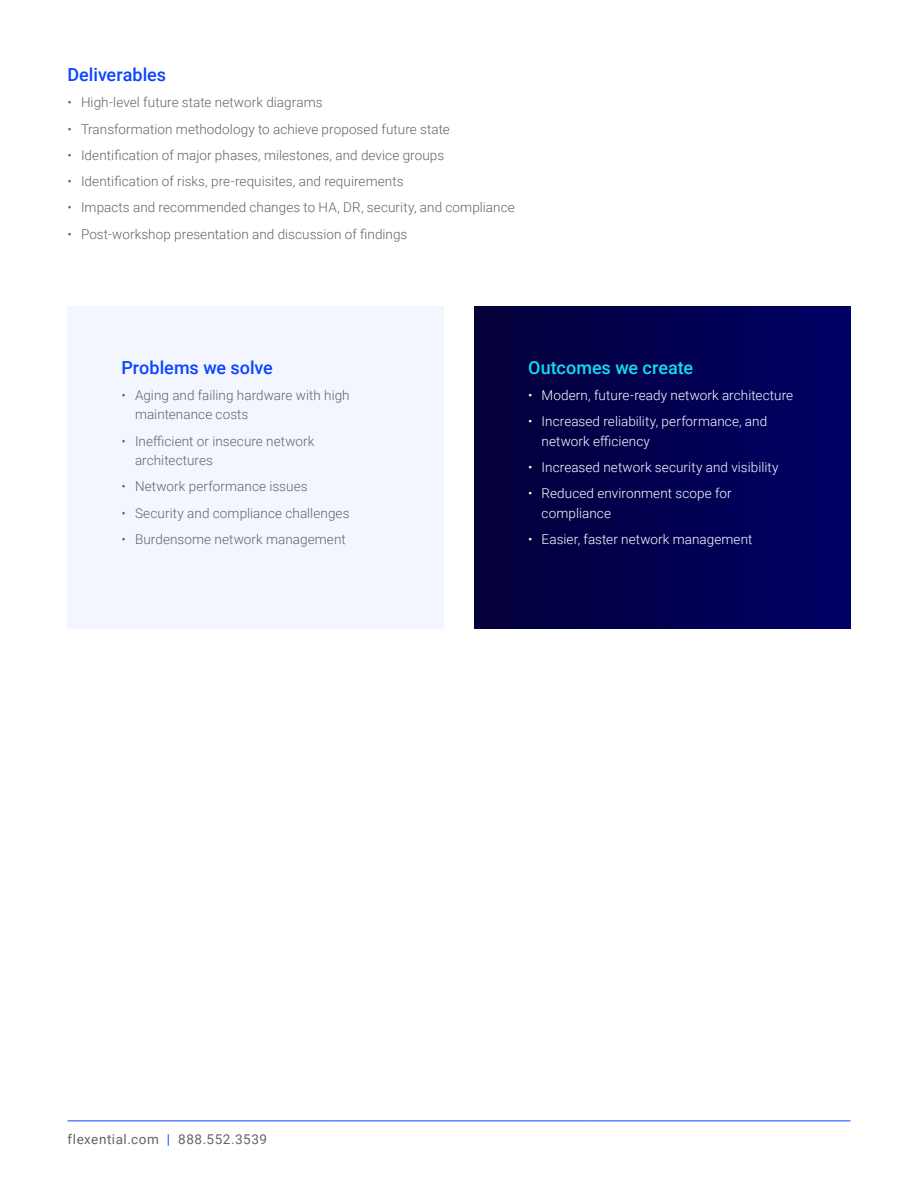
<style>
.page{position:relative;width:918px;height:1188px;background:#fff}
.page>*{position:absolute;margin:0;border:0;box-sizing:border-box;transform-origin:0 0}
.t1{font:500 18px "Roboto";color:#0c44ff}
.t2{font:500 18px "Roboto";color:#10dcf0}
.t3{font:300 13.5px/19.5px "Roboto";letter-spacing:.005em;color:#636466}
.t4{font:300 13.5px/19.5px "Roboto";letter-spacing:.005em;color:#fff}
.t5{font:13.5px "Roboto";letter-spacing:.04em;color:#636466}
.s1{color:#0c44ff}
</style>
<div class="page">
<hr style="left:585px;top:1120px;width:266px;height:1px;background:#0c44ff">
<hr style="left:333px;top:1120px;width:252px;height:1px;background:#0c44ff">
<hr style="left:68px;top:1120px;width:265px;height:1px;background:#0c44ff">
<div style="left:474px;top:306px;width:376px;height:323px;background:linear-gradient(to right,#030039,#000065)"></div>
<div style="left:68px;top:306px;width:376px;height:323px;background:#f3f6ff"></div>
<p class="t1" style="left:68px;top:62px;width:100px">Deliverables</p>
<p class="t3" style="left:68px;top:92px;width:257px">• High-level future state network diagrams</p>
<p class="t3" style="left:68px;top:118px;width:384px">• Transformation methodology to achieve proposed future state</p>
<p class="t3" style="left:68px;top:145px;width:378px">• Identification of major phases, milestones, and device groups</p>
<p class="t3" style="left:68px;top:171px;width:338px">• Identification of risks, pre-requisites, and requirements</p>
<p class="t3" style="left:68px;top:197px;width:449px">• Impacts and recommended changes to HA, DR, security, and compliance</p>
<p class="t3" style="left:68px;top:223px;width:341px">• Post-workshop presentation and discussion of findings</p>
<h1 class="t1" style="left:122px;top:355px;width:153px">Problems we solve</h1>
<p class="t3" style="left:135px;top:385px;width:216px;text-indent:-14px">• Aging and failing hardware with high maintenance costs</p>
<p class="t3" style="left:135px;top:431px;width:181px;text-indent:-14px">• Inefficient or insecure network architectures</p>
<p class="t3" style="left:122px;top:476px;width:188px">• Network performance issues</p>
<p class="t3" style="left:122px;top:503px;width:230px">• Security and compliance challenges</p>
<p class="t3" style="left:122px;top:529px;width:226px">• Burdensome network management</p>
<h1 class="t2" style="left:528px;top:355px;width:167px">Outcomes we create</h1>
<p class="t4" style="left:528px;top:385px;width:267px">• Modern, future-ready network architecture</p>
<p class="t4" style="left:542px;top:411px;width:227px;text-indent:-14px">• Increased reliability, performance, and network efficiency</p>
<p class="t4" style="left:528px;top:457px;width:252px">• Increased network security and visibility</p>
<p class="t4" style="left:542px;top:483px;width:191px;text-indent:-14px">• Reduced environment scope for compliance</p>
<p class="t4" style="left:528px;top:529px;width:226px">• Easier, faster network management</p>
<p class="t5" style="left:68px;top:1129px;width:201px">flexential.com <span class="s1">|</span> 888.552.3539</p>
</div>
